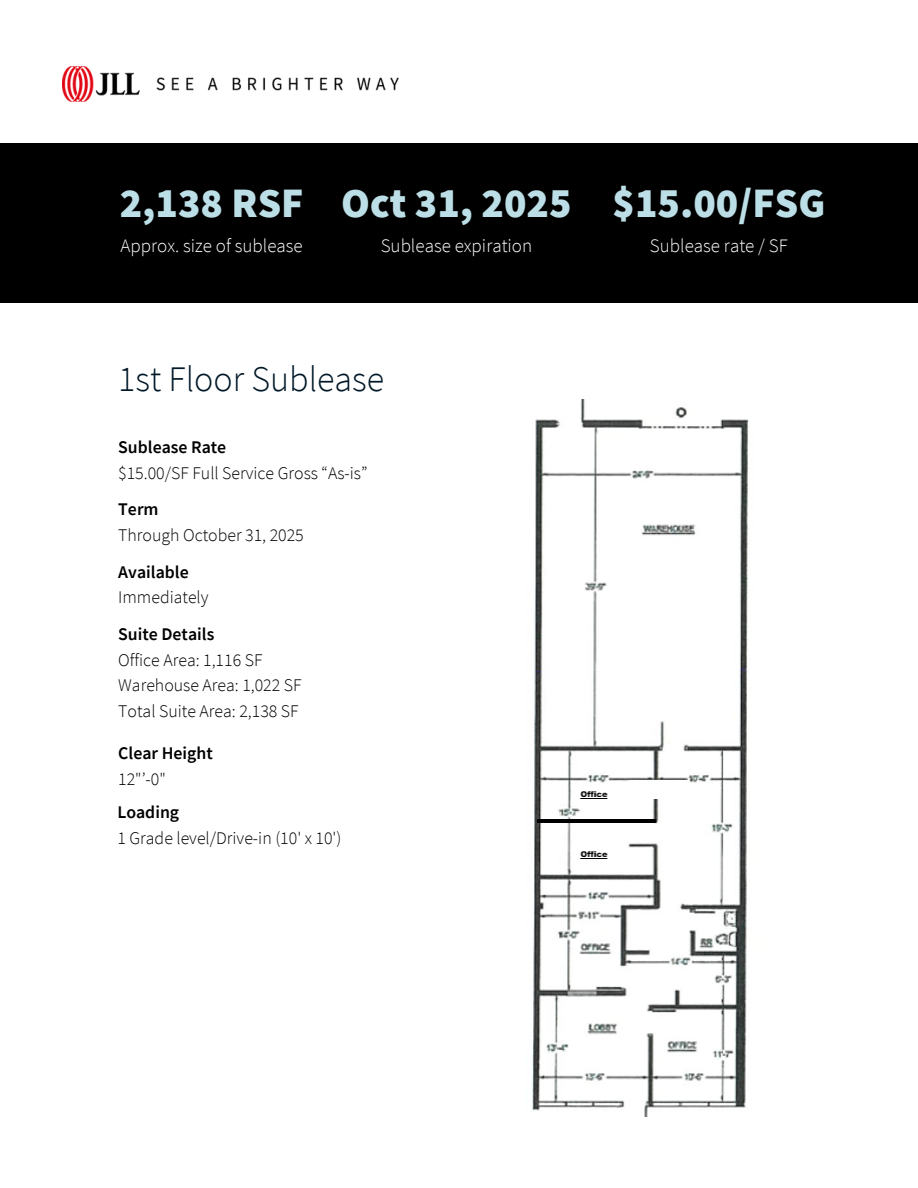
<style>
.page{position:relative;width:918px;height:1188px;background:#fff}
.page>*{position:absolute;margin:0;border:0;box-sizing:border-box;transform-origin:0 0}
.t1{font:900 41.7px "Source Sans Pro";color:#bcdee6}
.t2{font:300 36px "Source Sans Pro";color:#011828}
.t3{font:300 19.05px "Source Sans Pro";color:#fff}
.t4{font:300 17.85px "Source Sans Pro";color:#000}
.t5{font:600 17.85px "Source Sans Pro";color:#000}
</style>
<div class="page">
<img style="left:63px;top:67px;width:336px;height:35px">
<div style="left:0;top:144px;width:918px;height:159px;background:#000"></div>
<img style="left:531px;top:400px;width:218px;height:716px">
<h2 class="t1" style="left:120px;top:176px;width:185px">2,138 RSF</h2>
<p class="t3" style="left:120px;top:233px;width:184px">Approx. size of sublease</p>
<h3 class="t1" style="left:341px;top:176px;width:232px">Oct 31, 2025</h3>
<p class="t3" style="left:381px;top:233px;width:153px">Sublease expiration</p>
<p class="t2" style="left:118px;top:355px;width:267px">1st Floor Sublease</p>
<p class="t5" style="left:118px;top:436px;width:110px">Sublease Rate</p>
<p class="t4" style="left:118px;top:462px;width:251px">$15.00/SF Full Service Gross “As-is”</p>
<p class="t5" style="left:118px;top:498px;width:42px">Term</p>
<p class="t4" style="left:118px;top:524px;width:187px">Through October 31, 2025</p>
<p class="t5" style="left:118px;top:560px;width:72px">Available</p>
<p class="t4" style="left:118px;top:586px;width:92px">Immediately</p>
<p class="t5" style="left:118px;top:622px;width:98px">Suite Details</p>
<p class="t4" style="left:118px;top:648px;width:146px">Office Area: 1,116 SF</p>
<p class="t4" style="left:118px;top:674px;width:185px">Warehouse Area: 1,022 SF</p>
<p class="t4" style="left:118px;top:700px;width:182px">Total Suite Area: 2,138 SF</p>
<p class="t5" style="left:118px;top:741px;width:96px">Clear Height</p>
<p class="t4" style="left:118px;top:767px;width:49px">12"’-0"</p>
<p class="t5" style="left:117px;top:800px;width:63px">Loading</p>
<p class="t4" style="left:117px;top:826px;width:226px">1 Grade level/Drive-in (10' x 10')</p>
<h1 class="t1" style="left:613px;top:176px;width:214px">$15.00/FSG</h1>
<p class="t3" style="left:650px;top:233px;width:139px">Sublease rate / SF</p>
</div>
